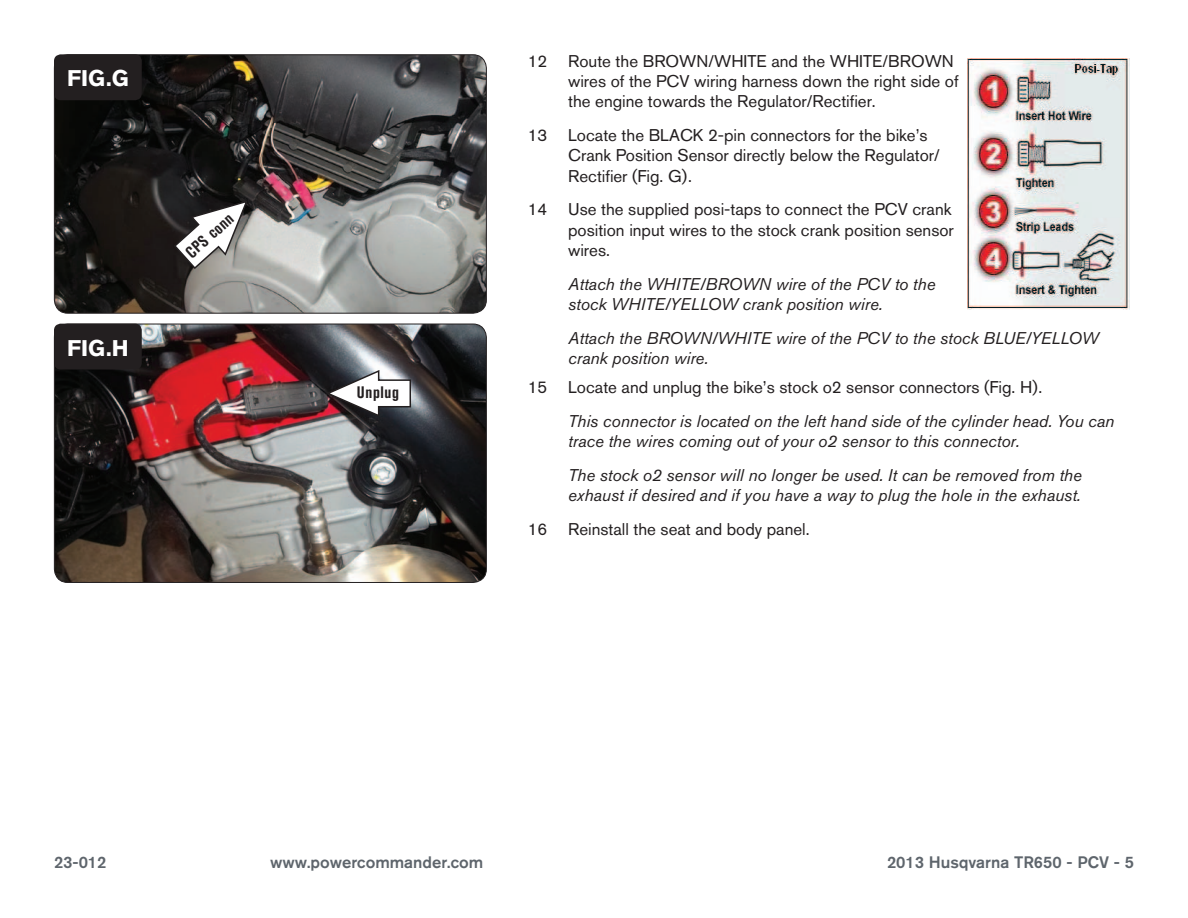
<style>
.page{position:relative;width:1188px;height:918px;background:#fff}
.page>*{position:absolute;margin:0;border:0;box-sizing:border-box;transform-origin:0 0}
.t1{font:700 22.5px "Akzidenz Grotesk BQ";color:#fff}
.Bodycopy{font:16.8px/20.2px "Akzidenz Grotesk BQ";color:#231f20}
.Bodycopy-2{font:italic 16.8px/20.2px "Akzidenz Grotesk BQ";color:#231f20}
.t2{font:500 16.5px "Akzidenz Grotesk BQ";color:#5e656c}
.Callouts{font:700 condensed 16.5px "Akzidenz Grotesk BQ";letter-spacing:.04em;color:#231f20}
</style>
<div class="page">
<img style="left:54px;top:55px;width:431px;height:257px">
<div style="left:54px;top:54px;width:433px;height:260px;border:1px solid #231f20;border-radius:14px"></div>
<div style="left:54px;top:54px;width:88px;height:46px;background:#231f20;border-radius:7px"></div>
<img style="left:54px;top:324px;width:432px;height:258px">
<div style="left:54px;top:324px;width:433px;height:259px;border:1px solid #231f20;border-radius:14px"></div>
<div style="left:54px;top:324px;width:88px;height:46px;background:#231f20;border-radius:7px"></div>
<svg style="left:324px;top:369px;width:88px;height:49px"></svg>
<svg style="left:173px;top:199px;width:76px;height:71px"></svg>
<img style="left:967px;top:58px;width:162px;height:252px">
<p class="t1" style="left:67px;top:65px;width:63px">FIG.G</p>
<p class="t1" style="left:67px;top:335px;width:63px">FIG.H</p>
<p class="Callouts" style="left:182px;top:248px;width:59px;rotate:-42deg">CPS conn</p>
<p class="Callouts" style="left:357px;top:383px;width:44px">Unplug</p>
<p class="Bodycopy" style="left:568px;top:51px;width:392px;text-indent:-40px">12 Route the BROWN/WHITE and the WHITE/BROWN wires of the PCV wiring harness down the right side of the engine towards the Regulator/Rectifier.</p>
<p class="Bodycopy" style="left:568px;top:125px;width:373px;text-indent:-40px">13 Locate the BLACK 2-pin connectors for the bike’s<br>Crank Position Sensor directly below the Regulator/<br>Rectifier (Fig. G).</p>
<p class="Bodycopy" style="left:568px;top:199px;width:387px;text-indent:-40px">14 Use the supplied posi-taps to connect the PCV crank position input wires to the stock crank position sensor wires.</p>
<p class="Bodycopy-2" style="left:568px;top:273px;width:369px">Attach the WHITE/BROWN wire of the PCV to the stock WHITE/YELLOW crank position wire.</p>
<p class="Bodycopy-2" style="left:568px;top:327px;width:532px">Attach the BROWN/WHITE wire of the PCV to the stock BLUE/YELLOW crank position wire.</p>
<p class="Bodycopy" style="left:528px;top:377px;width:516px">15 Locate and unplug the bike’s stock o2 sensor connectors (Fig. H).</p>
<p class="Bodycopy-2" style="left:568px;top:410px;width:548px">This connector is located on the left hand side of the cylinder head. You can trace the wires coming out of your o2 sensor to this connector.</p>
<p class="Bodycopy-2" style="left:568px;top:464px;width:515px">The stock o2 sensor will no longer be used. It can be removed from the exhaust if desired and if you have a way to plug the hole in the exhaust.</p>
<p class="Bodycopy" style="left:528px;top:518px;width:284px">16 Reinstall the seat and body panel.</p>
<p class="t2" style="left:54px;top:852px;width:54px">23-012</p>
<p class="t2" style="left:270px;top:852px;width:215px">www.powercommander.com</p>
<p class="t2" style="left:887px;top:852px;width:248px">2013 Husqvarna TR650 - PCV - 5</p>
</div>
